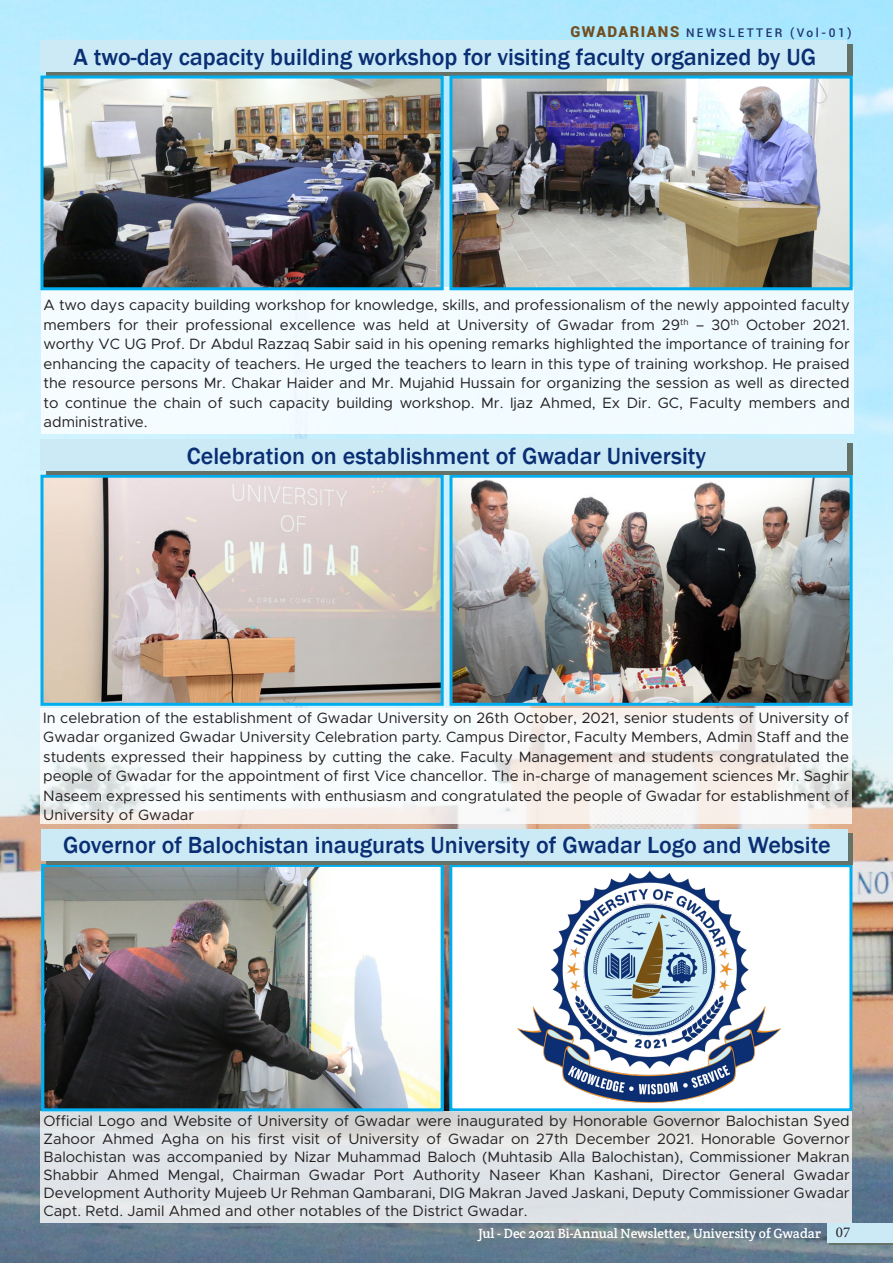
<style>
.page{position:relative;width:893px;height:1263px;background:#fff}
.page>*{position:absolute;margin:0;border:0;box-sizing:border-box;transform-origin:0 0}
.t1{font:500 24px "Franklin Gothic";color:#0a2e73}
.t2{font:15px/19.5px "Metropolis";color:#231f20;text-align:justify}
.t3{font:15px "Minion Pro";color:#231f20}
.t4{font:13.5px "Crete Round";color:#fff}
.t5{font:500 12px "Roboto";letter-spacing:.2em;color:#22356f}
.s1{font-weight:900;font-size:15px;color:#734e1f}
</style>
<div class="page">
<img style="left:0;top:0;width:893px;height:1263px">
<div style="left:829px;top:1225px;width:64px;height:19px;background:#cbeaf5"></div>
<div style="left:827px;top:1223px;width:66px;height:19px;background:#cbeaf5"></div>
<img style="left:44px;top:479px;width:396px;height:223px">
<div style="left:40px;top:475px;width:404px;height:231px;border:3px solid #00aeef"></div>
<img style="left:453px;top:479px;width:396px;height:223px">
<div style="left:449px;top:475px;width:404px;height:231px;border:3px solid #00aeef"></div>
<div style="left:451px;top:866px;width:400px;height:244px;background:#fff"></div>
<img style="left:517px;top:871px;width:264px;height:232px">
<div style="left:449px;top:864px;width:403px;height:247px;border:3px solid #00aeef"></div>
<svg style="left:41px;top:708px;width:811px;height:116px"></svg>
<svg style="left:40px;top:1111px;width:812px;height:111px;fill:#dee3e8"></svg>
<img style="left:45px;top:868px;width:395px;height:239px">
<div style="left:41px;top:864px;width:403px;height:247px;border:3px solid #00aeef"></div>
<div style="left:46px;top:443px;width:806px;height:31px;background:#657268"></div>
<div style="left:41px;top:440px;width:806px;height:31px;background:#cbeaf5"></div>
<div style="left:46px;top:833px;width:807px;height:31px;background:linear-gradient(to right,#657268,#657268)"></div>
<div style="left:41px;top:829px;width:807px;height:31px;background:#cbeaf5"></div>
<div style="left:46px;top:44px;width:806px;height:31px;background:#657268"></div>
<div style="left:40px;top:40px;width:807px;height:32px;background:#cbeaf5"></div>
<div style="left:41px;top:287px;width:812px;height:147px;background:#f3fbff"></div>
<img style="left:44px;top:80px;width:396px;height:206px">
<div style="left:40px;top:76px;width:404px;height:214px;border:3px solid #00aeef"></div>
<img style="left:453px;top:80px;width:396px;height:206px">
<div style="left:449px;top:76px;width:404px;height:214px;border:3px solid #00aeef"></div>
<p class="t5" style="left:570px;top:24px;width:282px"><span class="s1">GWADARIANS</span> NEWSLETTER (Vol-01)</p>
<p class="t1" style="left:73px;top:42px;width:744px">A two-day capacity building workshop for visiting faculty organized by UG</p>
<p class="t2" style="left:44px;top:295px;width:808px">A two days capacity building workshop for knowledge, skills, and professionalism of the newly appointed faculty members for their professional excellence was held at University of Gwadar from 29<sup>th</sup> – 30<sup>th</sup> October 2021. worthy VC UG Prof. Dr Abdul Razzaq Sabir said in his opening remarks highlighted the importance of training for enhancing the capacity of teachers. He urged the teachers to learn in this type of training workshop. He praised the resource persons Mr. Chakar Haider and Mr. Mujahid Hussain for organizing the session as well as directed to continue the chain of such capacity building workshop. Mr. Ijaz Ahmed, Ex Dir. GC, Faculty members and administrative.</p>
<p class="t1" style="left:187px;top:441px;width:521px">Celebration on establishment of Gwadar University</p>
<p class="t2" style="left:43px;top:708px;width:807px">In celebration of the establishment of Gwadar University on 26th October, 2021, senior students of University of Gwadar organized Gwadar University Celebration party. Campus Director, Faculty Members, Admin Staff and the students expressed their happiness by cutting the cake. Faculty Management and students congratulated the people of Gwadar for the appointment of first Vice chancellor. The in-charge of management sciences Mr. Saghir Naseem expressed his sentiments with enthusiasm and congratulated the people of Gwadar for establishment of University of Gwadar</p>
<p class="t1" style="left:63px;top:830px;width:769px">Governor of Balochistan inaugurats University of Gwadar Logo and Website</p>
<p class="t2" style="left:44px;top:1112px;width:808px;line-height:18px">Official Logo and Website of University of Gwadar were inaugurated by Honorable Governor Balochistan Syed Zahoor Ahmed Agha on his first visit of University of Gwadar on 27th December 2021. Honorable Governor Balochistan was accompanied by Nizar Muhammad Baloch (Muhtasib Alla Balochistan), Commissioner Makran Shabbir Ahmed Mengal, Chairman Gwadar Port Authority Naseer Khan Kashani, Director General Gwadar Development Authority Mujeeb Ur Rehman Qambarani, DIG Makran Javed Jaskani, Deputy Commissioner Gwadar Capt. Retd. Jamil Ahmed and other notables of the District Gwadar.</p>
<p class="t4" style="left:478px;top:1224px;width:344px">Jul - Dec 2021 Bi-Annual Newsletter, University of Gwadar</p>
<p class="t3" style="left:836px;top:1222px;width:16px">07</p>
</div>
